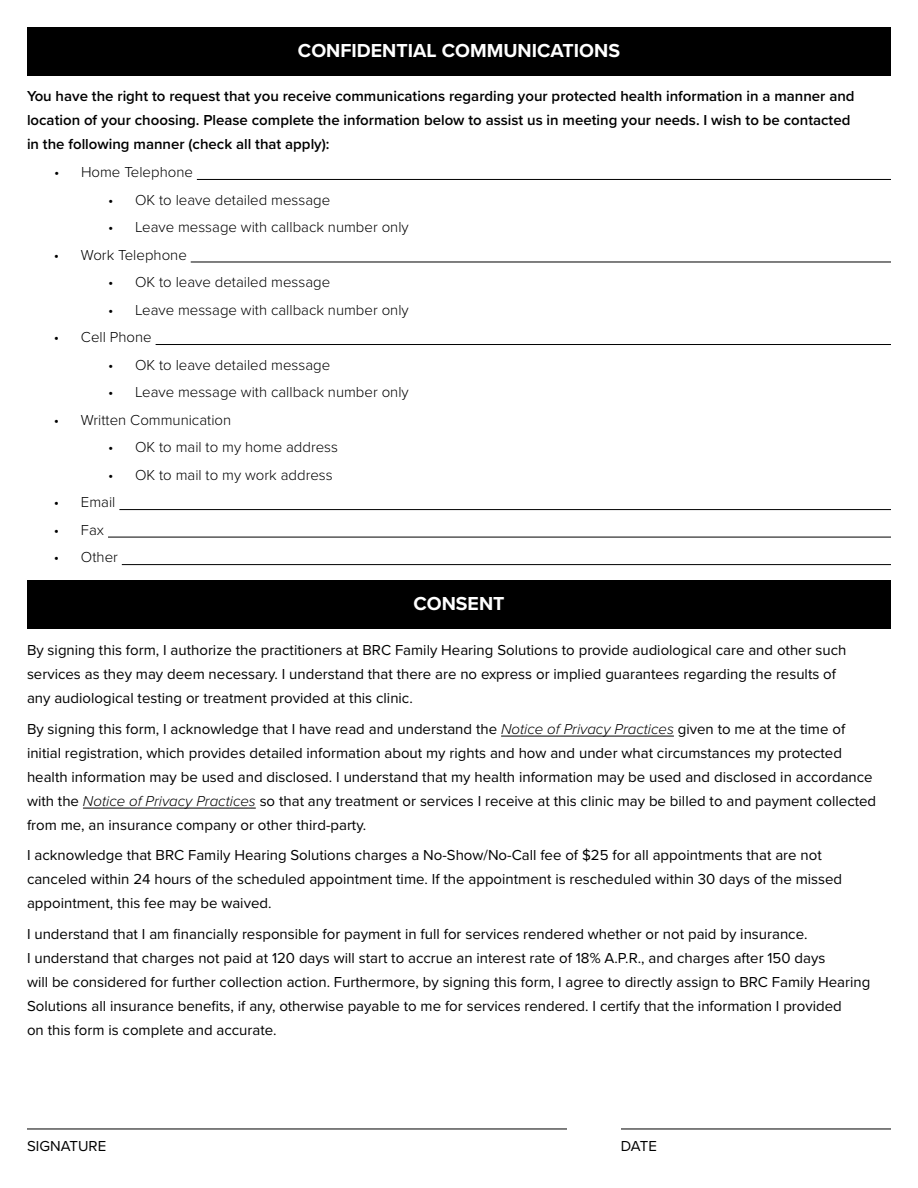
<style>
.page{position:relative;width:918px;height:1188px;background:#fff}
.page>*{position:absolute;margin:0;border:0;box-sizing:border-box;transform-origin:0 0}
.t1{font:700 19.5px "Proxima Nova";color:#fff}
.t2{font:15px/24px "Proxima Nova";color:#000}
.t3{font:300 15px "Proxima Nova";color:#000}
.t4{font:600 15px/24px "Proxima Nova";color:#000}
.s1{font-weight:300;font-style:italic}
</style>
<div class="page">
<div style="left:27px;top:27px;width:864px;height:48px;background:#000"></div>
<div style="left:27px;top:580px;width:864px;height:48px;background:#000"></div>
<hr style="left:197px;top:179px;width:694px;height:1px;background:#000">
<hr style="left:191px;top:262px;width:700px;height:1px;background:#000">
<hr style="left:156px;top:344px;width:735px;height:1px;background:#000">
<hr style="left:119px;top:509px;width:772px;height:1px;background:#000">
<hr style="left:108px;top:537px;width:783px;height:1px;background:#000">
<hr style="left:122px;top:564px;width:769px;height:1px;background:#000">
<hr style="left:501px;top:736px;width:173px;height:1px;background:#000">
<hr style="left:83px;top:808px;width:173px;height:1px;background:#000">
<hr style="left:27px;top:1129px;width:540px;height:1px;background:#000">
<hr style="left:621px;top:1129px;width:270px;height:1px;background:#000">
<h1 class="t1" style="left:298px;top:36px;width:324px">CONFIDENTIAL COMMUNICATIONS</h1>
<p class="t4" style="left:27px;top:84px;width:829px">You have the right to request that you receive communications regarding your protected health information in a manner and location of your choosing. Please complete the information below to assist us in meeting your needs. I wish to be contacted in the following manner (check all that apply):</p>
<p class="t3" style="left:54px;top:161px;width:140px">• Home Telephone</p>
<p class="t3" style="left:108px;top:188px;width:224px">• OK to leave detailed message</p>
<p class="t3" style="left:108px;top:216px;width:302px">• Leave message with callback number only</p>
<p class="t3" style="left:54px;top:243px;width:134px">• Work Telephone</p>
<p class="t3" style="left:108px;top:271px;width:224px">• OK to leave detailed message</p>
<p class="t3" style="left:108px;top:298px;width:302px">• Leave message with callback number only</p>
<p class="t3" style="left:54px;top:326px;width:99px">• Cell Phone</p>
<p class="t3" style="left:108px;top:353px;width:224px">• OK to leave detailed message</p>
<p class="t3" style="left:108px;top:381px;width:302px">• Leave message with callback number only</p>
<p class="t3" style="left:54px;top:408px;width:179px">• Written Communication</p>
<p class="t3" style="left:108px;top:436px;width:232px">• OK to mail to my home address</p>
<p class="t3" style="left:108px;top:463px;width:226px">• OK to mail to my work address</p>
<p class="t3" style="left:54px;top:491px;width:63px">• Email</p>
<p class="t3" style="left:54px;top:518px;width:52px">• Fax</p>
<p class="t3" style="left:54px;top:546px;width:65px">• Other</p>
<h1 class="t1" style="left:413px;top:589px;width:93px">CONSENT</h1>
<p class="t2" style="left:27px;top:637px;width:821px">By signing this form, I authorize the practitioners at BRC Family Hearing Solutions to provide audiological care and other such services as they may deem necessary. I understand that there are no express or implied guarantees regarding the results of any audiological testing or treatment provided at this clinic.</p>
<p class="t2" style="left:27px;top:716px;width:851px">By signing this form, I acknowledge that I have read and understand the <span class="s1">Notice of Privacy Practices</span> given to me at the time of initial registration, which provides detailed information about my rights and how and under what circumstances my protected health information may be used and disclosed. I understand that my health information may be used and disclosed in accordance with the <span class="s1">Notice of Privacy Practices</span> so that any treatment or services I receive at this clinic may be billed to and payment collected from me, an insurance company or other third-party.</p>
<p class="t2" style="left:27px;top:843px;width:817px">I acknowledge that BRC Family Hearing Solutions charges a No-Show/No-Call fee of $25 for all appointments that are not canceled within 24 hours of the scheduled appointment time. If the appointment is rescheduled within 30 days of the missed appointment, this fee may be waived.</p>
<p class="t2" style="left:27px;top:921px;width:845px">I understand that I am financially responsible for payment in full for services rendered whether or not paid by insurance.<br>I understand that charges not paid at 120 days will start to accrue an interest rate of 18% A.P.R., and charges after 150 days<br>will be considered for further collection action. Furthermore, by signing this form, I agree to directly assign to BRC Family Hearing Solutions all insurance benefits, if any, otherwise payable to me for services rendered. I certify that the information I provided<br>on this form is complete and accurate.</p>
<p class="t2" style="left:27px;top:1133px;width:81px">SIGNATURE</p>
<p class="t2" style="left:621px;top:1133px;width:37px">DATE</p>
</div>
